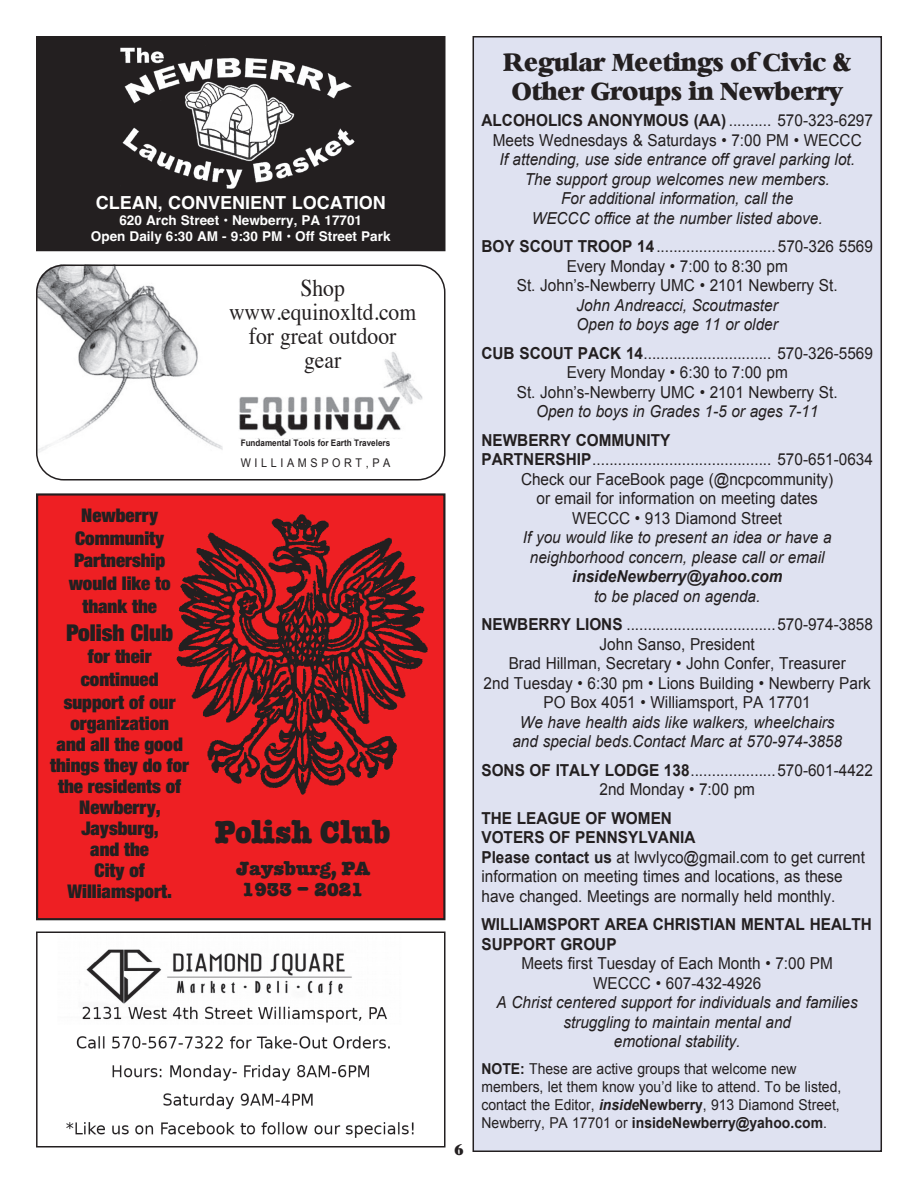
<style>
.page{position:relative;width:918px;height:1188px;background:#fff}
.page>*{position:absolute;margin:0;border:0;box-sizing:border-box;transform-origin:0 0}
.t1{font:800 30px "Typer";color:#231f20;scale:.9 1}
.t2{font:24px/28.5px "Bianca";color:#231f20;text-align:center;scale:.9 1}
.t3{font:24px/24px "Times";color:#231f20;text-align:center;scale:.9 1}
.t4{font:900 condensed 23.25px "Helvetica Neue LT Pro";color:#231f20}
.t5{font:900 condensed 18.9px/21.3px "Helvetica Neue LT Pro";color:#231f20;text-align:center}
.t6{font:700 18px "Helvetica";color:#fff}
.t7{font:800 18px/21px "Typer";color:#231f20;text-align:center}
.t8{font:16.5px/19.5px "Arial";color:#231f20;text-align:center;scale:.93 1}
.t9{font:italic 16.5px/19.5px "Arial";color:#231f20;text-align:center;scale:.93 1}
.t10{font:700 16.5px/19.5px "Arial";color:#231f20;scale:.93 1}
.t11{font:italic 700 16.5px "Arial";color:#231f20;scale:.93 1}
.t12{font:15px/18px "Arial";color:#231f20;scale:.93 1}
.t13{font:15px "Bianca";color:#231f20}
.t14{font:700 13.5px/16.2px "Helvetica";color:#fff;text-align:center}
.t15{font:12px "Arial";color:#231f20;scale:.9 1}
.t16{font:700 9px "Arial";color:#231f20;scale:.9 1}
.s1{font-weight:700}
.s2{font-style:italic}
.s3{font-weight:700;font-style:italic}
</style>
<div class="page">
<div style="left:473px;top:37px;width:408px;height:1114px;background:#dfe2f1"></div>
<img style="left:66px;top:949px;width:348px;height:189px">
<div style="left:36px;top:932px;width:410px;height:216px;border:2px solid #231f20"></div>
<div style="left:37px;top:494px;width:407px;height:425px;background:#ee1f23"></div>
<img style="left:176px;top:514px;width:252px;height:281px">
<div style="left:36px;top:493px;width:409px;height:427px;border:2px solid #231f20"></div>
<img style="left:39px;top:39px;width:403px;height:209px">
<div style="left:36px;top:36px;width:409px;height:215px;border:2px solid #231f20"></div>
<img style="left:36px;top:265px;width:187px;height:187px">
<div style="left:36px;top:265px;width:409px;height:216px;border:2px solid #231f20;border-radius:27px"></div>
<img style="left:239px;top:352px;width:184px;height:87px">
<p class="t6" style="left:96px;top:192px;width:292px">CLEAN, CONVENIENT LOCATION</p>
<p class="t14" style="left:91px;top:214px;width:301px">620 Arch Street • Newberry, PA 17701<br>Open Daily 6:30 AM - 9:30 PM • Off Street Park</p>
<h2 class="t3" style="left:229px;top:274px;width:209px">Shop www.equinoxltd.com for great outdoor gear</h2>
<p class="t5" style="left:69px;top:503px;width:103px;line-height:22.6px">Newberry<br>Community<br>Partnership would like to thank the</p>
<h3 class="t4" style="left:66px;top:617px;width:109px">Polish Club</h3>
<p class="t5" style="left:50px;top:645px;width:141px">for their continued support of our organization<br>and all the good things they do for the residents of<br>Newberry,<br>Jaysburg,<br>and the<br>City of<br>Williamsport.</p>
<p class="t16" style="left:241px;top:437px;width:168px">Fundamental Tools for Earth Travelers</p>
<p class="t15" style="left:241px;top:455px;width:168px">W I L L I A M S P O R T , P A</p>
<h1 class="t1" style="left:215px;top:816px;width:197px">Polish Club</h1>
<p class="t7" style="left:236px;top:859px;width:135px">Jaysburg, PA<br>1933 – 2021</p>
<p class="t13" style="left:454px;top:1142px;width:11px">6</p>
<h2 class="t2" style="left:504px;top:50px;width:388px">Regular Meetings of Civic &amp;<br>Other Groups in Newberry</h2>
<p class="t8" style="left:482px;top:111px;width:422px"><span class="s1">ALCOHOLICS ANONYMOUS (AA)</span> .......... 570-323-6297<br>Meets Wednesdays &amp; Saturdays • 7:00 PM • WECCC</p>
<p class="t9" style="left:499px;top:150px;width:384px">If attending, use side entrance off gravel parking lot.<br>The support group welcomes new members.<br>For additional information, call the<br>WECCC office at the number listed above.</p>
<p class="t8" style="left:482px;top:237px;width:422px"><span class="s1">BOY SCOUT TROOP 14</span> ............................570-326 5569<br>Every Monday • 7:00 to 8:30 pm<br>St. John’s-Newberry UMC • 2101 Newberry St.</p>
<p class="t9" style="left:577px;top:296px;width:218px;text-align:left">John Andreacci, Scoutmaster<br>Open to boys age 11 or older</p>
<p class="t8" style="left:482px;top:343px;width:422px"><span class="s1">CUB SCOUT PACK 14</span>.............................. 570-326-5569<br>Every Monday • 6:30 to 7:00 pm<br>St. John’s-Newberry UMC • 2101 Newberry St.</p>
<p class="t9" style="left:536px;top:402px;width:305px">Open to boys in Grades 1-5 or ages 7-11</p>
<p class="t10" style="left:481px;top:431px;width:205px">NEWBERRY COMMUNITY</p>
<p class="t8" style="left:481px;top:450px;width:422px"><span class="s1">PARTNERSHIP</span>.......................................... 570-651-0634</p>
<p class="t8" style="left:521px;top:469px;width:337px">Check our FaceBook page (@ncpcommunity)</p>
<p class="t8" style="left:537px;top:489px;width:304px">or email for information on meeting dates</p>
<p class="t8" style="left:572px;top:508px;width:227px">WECCC • 913 Diamond Street</p>
<p class="t9" style="left:523px;top:528px;width:333px">If you would like to present an idea or have a neighborhood concern, please call or email</p>
<p class="t11" style="left:572px;top:566px;width:228px">insideNewberry@yahoo.com</p>
<p class="t8" style="left:481px;top:582px;width:422px;line-height:28.5px"><span class="s2">to be placed on agenda.<br></span><span class="s1">NEWBERRY LIONS</span> ...................................570-974-3858</p>
<p class="t8" style="left:484px;top:634px;width:418px">John Sanso, President<br>Brad Hillman, Secretary • John Confer, Treasurer<br>2nd Tuesday • 6:30 pm • Lions Building • Newberry Park PO Box 4051 • Williamsport, PA 17701</p>
<p class="t9" style="left:512px;top:713px;width:356px">We have health aids like walkers, wheelchairs and special beds.Contact Marc at 570-974-3858</p>
<p class="t8" style="left:481px;top:760px;width:422px"><span class="s1">SONS OF ITALY LODGE 138</span>....................570-601-4422<br>2nd Monday • 7:00 pm</p>
<p class="t8" style="left:481px;top:808px;width:414px;text-align:left"><span class="s1">THE LEAGUE OF WOMEN<br>VOTERS OF PENNSYLVANIA<br>Please contact us</span> at lwvlyco@gmail.com to get current information on meeting times and locations, as these have changed. Meetings are normally held monthly.</p>
<p class="t10" style="left:481px;top:915px;width:421px">WILLIAMSPORT AREA CHRISTIAN MENTAL HEALTH<br>SUPPORT GROUP</p>
<p class="t8" style="left:521px;top:954px;width:336px">Meets first Tuesday of Each Month • 7:00 PM<br>WECCC • 607-432-4926</p>
<p class="t9" style="left:497px;top:993px;width:390px">A Christ centered support for individuals and families struggling to maintain mental and<br>emotional stability.</p>
<p class="t12" style="left:482px;top:1060px;width:388px"><span class="s1">NOTE:</span> These are active groups that welcome new members, let them know you’d like to attend. To be listed, contact the Editor, <span class="s3">inside</span><span class="s1">Newberry</span>, 913 Diamond Street, Newberry, PA 17701 or <span class="s1">insideNewberry@yahoo.com</span>.</p>
</div>
